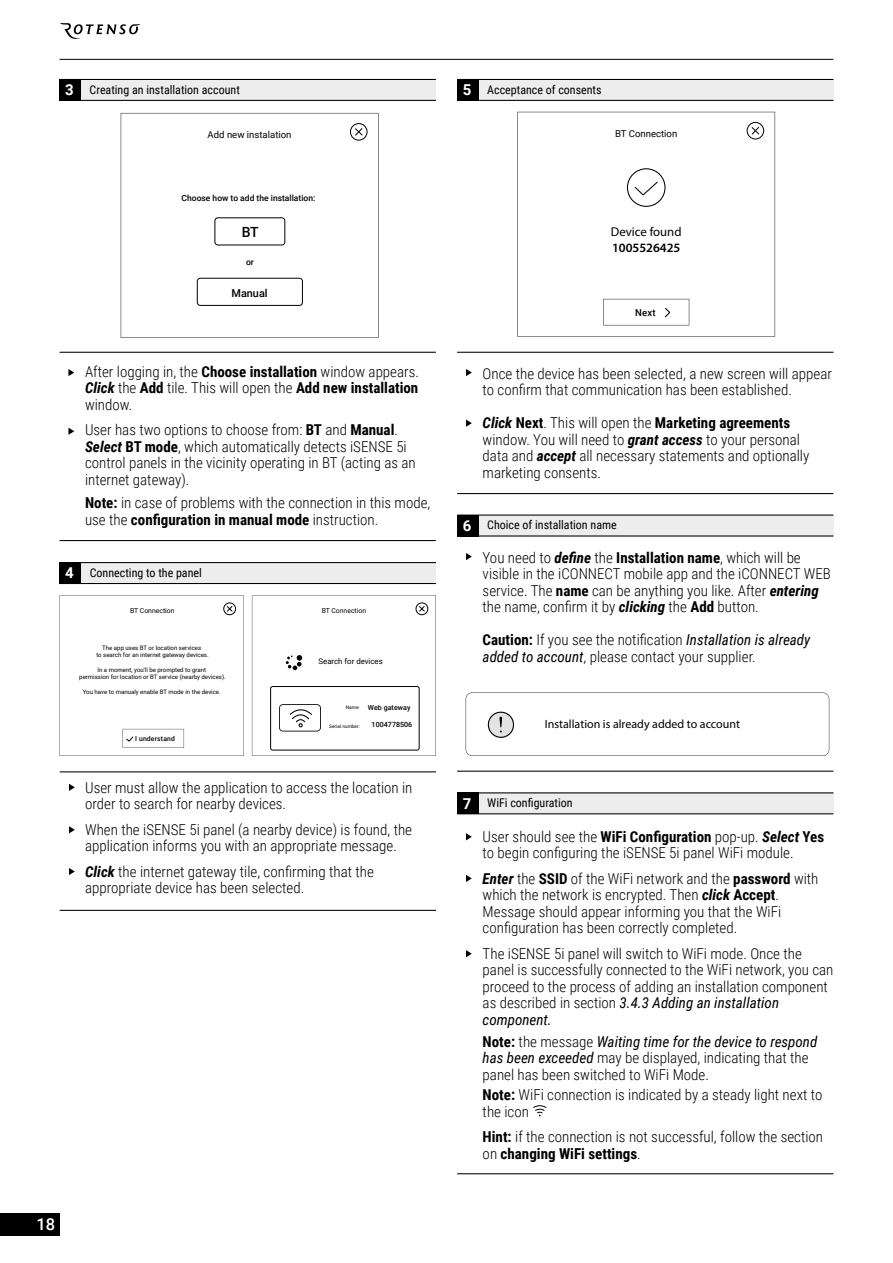
<style>
.page{position:relative;width:893px;height:1263px;background:#fff}
.page>*{position:absolute;margin:0;border:0;box-sizing:border-box;transform-origin:0 0}
.t1{font:500 16.5px "Roboto";color:#fff}
.t2{font:300 15px/16.5px "Roboto Condensed";color:#000}
.t3{font:700 15px "Roboto";color:#fff}
.t4{font:500 13.95px "Roboto";color:#000}
.t5{font:12.75px "Myriad Pro";color:#000}
.t6{font:600 12.75px "Myriad Pro";color:#000}
.t7{font:12px "Roboto Condensed";color:#000}
.t8{font:12px "Myriad Pro";color:#000}
.t9{font:500 10.95px "Roboto";color:#000}
.t10{font:9.6px "Roboto";color:#000}
.t11{font:500 9.6px "Roboto";color:#000}
.t12{font:500 8.55px "Roboto";color:#000}
.t13{font:7.8px "Roboto";color:#000}
.t14{font:500 7.05px "Roboto";letter-spacing:.005em;color:#000}
.t15{font:6.9px "Roboto";color:#000}
.t16{font:500 6.9px "Roboto";letter-spacing:.02em;color:#000}
.t17{font:6.15px/7.4px "Roboto";color:#000;text-align:center}
.t18{font:4.8px "Roboto";color:#000}
.s1{font-weight:700}
.s2{font-weight:700;font-style:italic}
.s3{font-weight:400;font-style:italic}
.s4{font-family:"Roboto";font-weight:700;font-size:15px;color:#fff}
</style>
<div class="page">
<hr style="left:60px;top:59px;width:773px;height:1px;background:#000">
<svg style="left:60px;top:23px;width:80px;height:16px"></svg>
<div style="left:0;top:1213px;width:60px;height:23px;background:#000"></div>
<div style="left:60px;top:79px;width:376px;height:22px;background:#ededed"></div>
<div style="left:457px;top:79px;width:376px;height:22px;background:#ededed"></div>
<div style="left:457px;top:514px;width:376px;height:22px;background:#ededed"></div>
<div style="left:60px;top:562px;width:376px;height:22px;background:#ededed"></div>
<hr style="left:60px;top:79px;width:376px;height:1px;background:#000">
<hr style="left:457px;top:79px;width:376px;height:1px;background:#000">
<hr style="left:457px;top:514px;width:376px;height:2px;background:#000">
<hr style="left:60px;top:562px;width:376px;height:1px;background:#000">
<hr style="left:60px;top:100px;width:376px;height:1px;background:#000">
<hr style="left:457px;top:100px;width:376px;height:1px;background:#000">
<hr style="left:457px;top:535px;width:376px;height:1px;background:#000">
<hr style="left:60px;top:352px;width:376px;height:1px;background:#000">
<hr style="left:457px;top:352px;width:376px;height:1px;background:#000">
<hr style="left:60px;top:583px;width:376px;height:1px;background:#000">
<hr style="left:60px;top:771px;width:376px;height:1px;background:#000">
<hr style="left:60px;top:540px;width:376px;height:1px;background:#000">
<hr style="left:457px;top:493px;width:376px;height:1px;background:#000">
<hr style="left:457px;top:771px;width:376px;height:1px;background:#000">
<hr style="left:60px;top:910px;width:376px;height:1px;background:#000">
<div style="left:60px;top:79px;width:21px;height:22px;background:#000"></div>
<div style="left:457px;top:79px;width:22px;height:22px;background:#000"></div>
<div style="left:457px;top:514px;width:22px;height:22px;background:#000"></div>
<div style="left:60px;top:562px;width:21px;height:22px;background:#000"></div>
<svg style="left:68px;top:369px;width:6px;height:7px"></svg>
<svg style="left:466px;top:369px;width:6px;height:7px"></svg>
<svg style="left:466px;top:553px;width:6px;height:7px"></svg>
<svg style="left:68px;top:428px;width:6px;height:7px"></svg>
<svg style="left:466px;top:419px;width:6px;height:8px"></svg>
<svg style="left:69px;top:784px;width:6px;height:7px"></svg>
<svg style="left:69px;top:826px;width:6px;height:7px"></svg>
<svg style="left:69px;top:868px;width:6px;height:7px"></svg>
<svg style="left:121px;top:113px;width:257px;height:225px"></svg>
<div style="left:350px;top:123px;width:17px;height:17px;border:1px solid #000;border-radius:50%"></div>
<svg style="left:355px;top:128px;width:8px;height:8px"></svg>
<div style="left:215px;top:218px;width:70px;height:27px;border:1px solid #000;border-radius:3px"></div>
<div style="left:197px;top:278px;width:106px;height:28px;border:1px solid #000;border-radius:3px"></div>
<svg style="left:60px;top:595px;width:184px;height:161px"></svg>
<svg style="left:252px;top:595px;width:184px;height:161px"></svg>
<svg style="left:517px;top:112px;width:258px;height:225px"></svg>
<div style="left:747px;top:122px;width:17px;height:17px;border:1px solid #000;border-radius:50%"></div>
<svg style="left:751px;top:127px;width:8px;height:8px"></svg>
<svg style="left:634px;top:181px;width:25px;height:15px"></svg>
<div style="left:627px;top:168px;width:38px;height:39px;border:1px solid #000;border-radius:50%"></div>
<svg style="left:603px;top:299px;width:86px;height:26px"></svg>
<svg style="left:466px;top:692px;width:363px;height:64px"></svg>
<hr style="left:457px;top:1173px;width:376px;height:1px;background:#000">
<div style="left:457px;top:792px;width:376px;height:22px;background:#ededed"></div>
<hr style="left:457px;top:792px;width:376px;height:1px;background:#000">
<hr style="left:457px;top:813px;width:376px;height:1px;background:#000">
<div style="left:457px;top:792px;width:22px;height:22px;background:#000"></div>
<svg style="left:466px;top:833px;width:6px;height:7px"></svg>
<svg style="left:466px;top:875px;width:6px;height:7px"></svg>
<svg style="left:466px;top:950px;width:6px;height:7px"></svg>
<svg style="left:533px;top:1105px;width:14px;height:11px"></svg>
<p class="t3" style="left:65px;top:79px;width:10px">3</p>
<p class="t3" style="left:463px;top:79px;width:10px">5</p>
<p class="t7" style="left:90px;top:81px;width:152px">Creating an installation account</p>
<p class="t7" style="left:487px;top:81px;width:116px">Acceptance of consents</p>
<p class="t10" style="left:208px;top:128px;width:85px">Add new instalation</p>
<p class="t10" style="left:615px;top:127px;width:64px">BT Connection</p>
<p class="t12" style="left:182px;top:191px;width:135px">Choose how to add the installation:</p>
<p class="t4" style="left:242px;top:222px;width:19px">BT</p>
<p class="t12" style="left:246px;top:256px;width:9px">or</p>
<p class="t9" style="left:231px;top:285px;width:38px">Manual</p>
<p class="t5" style="left:611px;top:224px;width:72px">Device found</p>
<p class="t6" style="left:612px;top:239px;width:70px">1005526425</p>
<p class="t11" style="left:635px;top:306px;width:22px">Next</p>
<p class="t2" style="left:85px;top:362px;width:335px;text-align:justify">After logging in, the <span class="s1">Choose installation</span> window appears.<br><span class="s2">Click</span> the <span class="s1">Add</span> tile. This will open the <span class="s1">Add new installation </span>window.</p>
<p class="t2" style="left:85px;top:421px;width:332px">User has two options to choose from: <span class="s1">BT</span> and <span class="s1">Manual</span>.<br><span class="s2">Select</span> <span class="s1">BT mode</span>, which automatically detects iSENSE 5i control panels in the vicinity operating in BT (acting as an internet gateway).</p>
<p class="t2" style="left:85px;top:494px;width:347px"><span class="s1">Note:</span> in case of problems with the connection in this mode, use the <span class="s1">configuration in manual mode</span> instruction.</p>
<p class="t3" style="left:65px;top:562px;width:10px">4</p>
<p class="t7" style="left:90px;top:564px;width:114px">Connecting to the panel</p>
<p class="t15" style="left:130px;top:606px;width:46px">BT Connection</p>
<p class="t17" style="left:96px;top:644px;width:114px">The app uses BT or location services<br>to search for an internet gateway devices.</p>
<p class="t17" style="left:79px;top:666px;width:148px">In a moment, you'll be prompted to grant<br>permission for location or BT service (nearby devices).</p>
<p class="t17" style="left:83px;top:688px;width:139px">You have to manualy enable BT mode in the device.</p>
<p class="t16" style="left:135px;top:734px;width:41px">I understand</p>
<p class="t15" style="left:322px;top:606px;width:46px">BT Connection</p>
<p class="t13" style="left:319px;top:656px;width:66px">Search for devices</p>
<p class="t18" style="left:346px;top:704px;width:15px">Name:</p>
<p class="t18" style="left:329px;top:723px;width:32px">Serial number:</p>
<p class="t14" style="left:368px;top:703px;width:44px">Web gateway</p>
<p class="t14" style="left:372px;top:720px;width:42px">1004778506</p>
<p class="t2" style="left:85px;top:779px;width:329px">User must allow the application to access the location in order to search for nearby devices.</p>
<p class="t2" style="left:85px;top:821px;width:328px">When the iSENSE 5i panel (a nearby device) is found, the application informs you with an appropriate message.</p>
<p class="t2" style="left:85px;top:863px;width:290px"><span class="s2">Click</span> the internet gateway tile, confirming that the appropriate device has been selected.</p>
<p class="t2" style="left:483px;top:365px;width:351px">Once the device has been selected, a new screen will appear to confirm that communication has been established.</p>
<p class="t2" style="left:483px;top:414px;width:328px"><span class="s2">Click</span> <span class="s1">Next</span>. This will open the <span class="s1">Marketing agreements </span>window. You will need to <span class="s2">grant access</span> to your personal data and <span class="s2">accept</span> all necessary statements and optionally marketing consents.</p>
<p class="t3" style="left:463px;top:515px;width:10px">6</p>
<p class="t7" style="left:487px;top:517px;width:131px">Choice of installation name</p>
<p class="t2" style="left:483px;top:549px;width:350px">You need to <span class="s2">define</span> the <span class="s1">Installation name</span>, which will be visible in the iCONNECT mobile app and the iCONNECT WEB service. The <span class="s1">name</span> can be anything you like. After <span class="s2">entering </span>the name, confirm it by <span class="s2">clicking</span> the <span class="s1">Add</span> button.</p>
<p class="t2" style="left:483px;top:631px;width:329px"><span class="s1">Caution:</span> If you see the notification <span class="s3">Installation is already added to account</span>, please contact your supplier.</p>
<p class="t8" style="left:545px;top:716px;width:197px">Installation is already added to account</p>
<p class="t7" style="left:463px;top:794px;width:111px"><span class="s4">7</span> WiFi configuration</p>
<p class="t2" style="left:483px;top:828px;width:343px">User should see the <span class="s1">WiFi Configuration</span> pop-up. <span class="s2">Select</span> <span class="s1">Yes </span>to begin configuring the iSENSE 5i panel WiFi module.</p>
<p class="t2" style="left:483px;top:870px;width:337px"><span class="s2">Enter</span> the <span class="s1">SSID</span> of the WiFi network and the <span class="s1">password</span> with which the network is encrypted. Then <span class="s2">click</span> <span class="s1">Accept</span>.<br>Message should appear informing you that the WiFi configuration has been correctly completed.</p>
<p class="t2" style="left:483px;top:945px;width:352px">The iSENSE 5i panel will switch to WiFi mode. Once the panel is successfully connected to the WiFi network, you can proceed to the process of adding an installation component as described in section <span class="s3">3.4.3 Adding an installation component.</span></p>
<p class="t2" style="left:483px;top:1032px;width:336px"><span class="s1">Note:</span> the message <span class="s3">Waiting time for the device to respond has been exceeded</span> may be displayed, indicating that the panel has been switched to WiFi Mode.</p>
<p class="t2" style="left:483px;top:1086px;width:341px"><span class="s1">Note:</span> WiFi connection is indicated by a steady light next to the icon</p>
<p class="t2" style="left:483px;top:1128px;width:342px"><span class="s1">Hint:</span> if the connection is not successful, follow the section on <span class="s1">changing WiFi settings</span>.</p>
<p class="t1" style="left:37px;top:1213px;width:20px">18</p>
</div>
